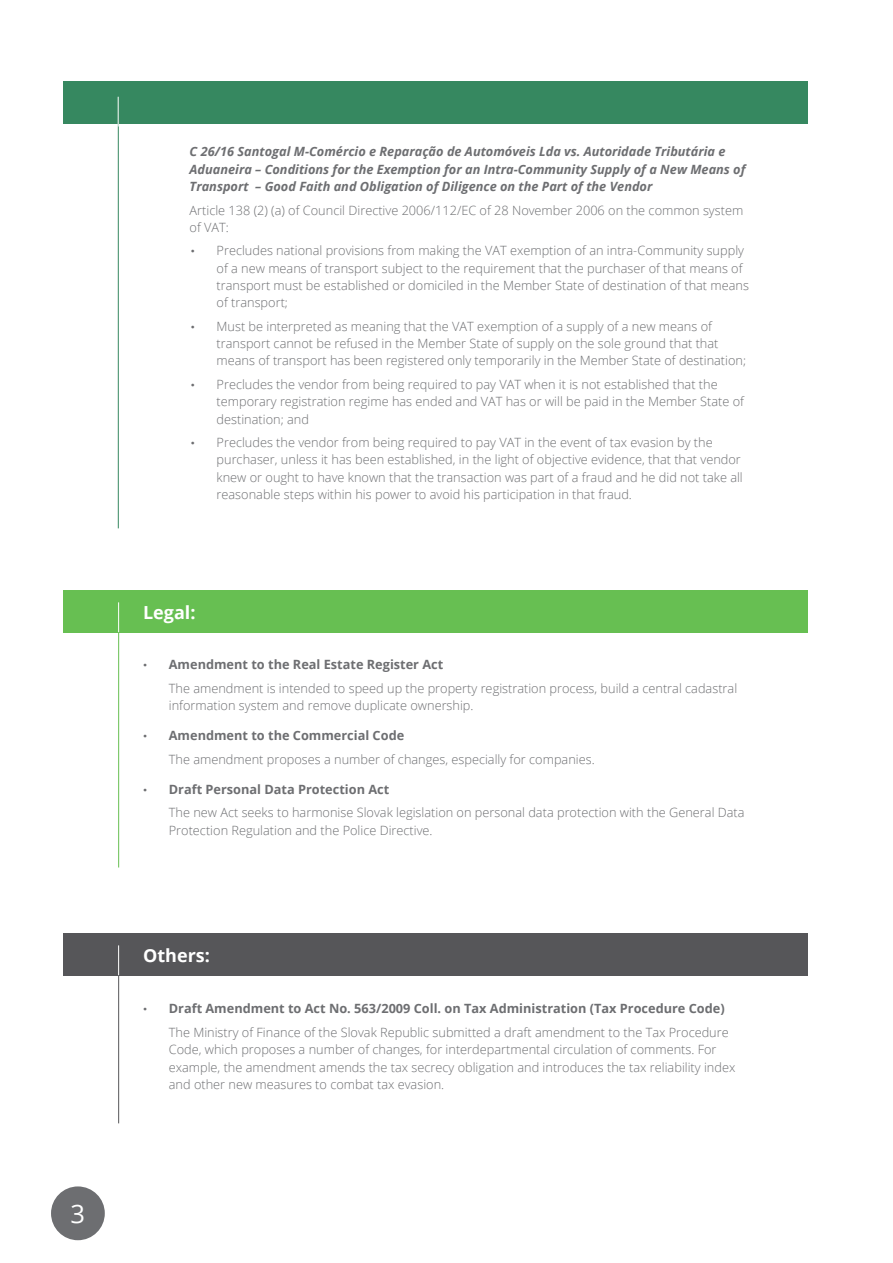
<style>
.page{position:relative;width:893px;height:1263px;background:#fff}
.page>*{position:absolute;margin:0;border:0;box-sizing:border-box;transform-origin:0 0}
.t1{font:25.5px "Open Sans";color:#fff}
.t2{font:700 18px "Open Sans";color:#fff}
.t3{font:300 12.75px/17.2px "Open Sans";color:#6d6e71}
.t4{font:italic 700 12.75px/17.2px "Open Sans";color:#6d6e71}
.s1{font-family:"Frutiger Next Pro"}
.s2{font-weight:700}
</style>
<div class="page">
<div style="left:51px;top:1186px;width:54px;height:54px;background:#6d6e71;border-radius:50%"></div>
<hr style="left:118px;top:115px;width:1px;height:413px;background:#368860">
<div style="left:64px;top:81px;width:744px;height:42px;background:#368860"></div>
<svg style="left:118px;top:97px;width:1px;height:29px"></svg>
<hr style="left:118px;top:618px;width:1px;height:249px;background:#67bf52">
<div style="left:64px;top:590px;width:744px;height:42px;background:#67bf52"></div>
<hr style="left:118px;top:602px;width:1px;height:30px;background:#fff">
<hr style="left:118px;top:961px;width:1px;height:162px;background:#565659">
<div style="left:64px;top:933px;width:744px;height:42px;background:#565659"></div>
<hr style="left:118px;top:945px;width:1px;height:30px;background:#fff">
<h1 class="t1" style="left:71px;top:1196px;width:16px">3</h1>
<p class="t4" style="left:190px;top:143px;width:557px">C 26/16 Santogal M-Comércio e Reparação de Automóveis Lda vs. Autoridade Tributária e<br>Aduaneira – Conditions for the Exemption for an Intra-Community Supply of a New Means of<br>Transport – Good Faith and Obligation of Diligence on the Part of the Vendor</p>
<p class="t3" style="left:190px;top:201px;width:555px">Article 138 (2) (a) of Council Directive 2006/112/EC of 28 November 2006 on the common system of VAT:</p>
<p class="t3" style="left:217px;top:242px;width:534px;text-indent:-27px"><span class="s1">•</span> Precludes national provisions from making the VAT exemption of an intra-Community supply of a new means of transport subject to the requirement that the purchaser of that means of transport must be established or domiciled in the Member State of destination of that means of transport;</p>
<p class="t3" style="left:217px;top:317px;width:531px;text-indent:-27px"><span class="s1">•</span> Must be interpreted as meaning that the VAT exemption of a supply of a new means of transport cannot be refused in the Member State of supply on the sole ground that that means of transport has been registered only temporarily in the Member State of destination;</p>
<p class="t3" style="left:217px;top:375px;width:529px;text-indent:-27px"><span class="s1">•</span> Precludes the vendor from being required to pay VAT when it is not established that the temporary registration regime has ended and VAT has or will be paid in the Member State of destination; and</p>
<p class="t3" style="left:217px;top:433px;width:528px;text-indent:-27px"><span class="s1">•</span> Precludes the vendor from being required to pay VAT in the event of tax evasion by the purchaser, unless it has been established, in the light of objective evidence, that that vendor knew or ought to have known that the transaction was part of a fraud and he did not take all reasonable steps within his power to avoid his participation in that fraud.</p>
<h2 class="t2" style="left:143px;top:600px;width:54px">Legal:</h2>
<p class="t3" style="left:169px;top:652px;width:570px;line-height:23.7px;text-indent:-27px"><span class="s1">•</span> <span class="s2">Amendment to the Real Estate Register Act<br></span>The amendment is intended to speed up the property registration process, build a central cadastral</p>
<p class="t3" style="left:169px;top:697px;width:306px">information system and remove duplicate ownership.</p>
<p class="t3" style="left:169px;top:723px;width:427px;line-height:23.7px;text-indent:-27px"><span class="s1">•</span> <span class="s2">Amendment to the Commercial Code<br></span>The amendment proposes a number of changes, especially for companies.</p>
<p class="t3" style="left:169px;top:777px;width:577px;line-height:23.7px;text-indent:-27px"><span class="s1">•</span> <span class="s2">Draft Personal Data Protection Act<br></span>The new Act seeks to harmonise Slovak legislation on personal data protection with the General Data</p>
<p class="t3" style="left:169px;top:821px;width:265px">Protection Regulation and the Police Directive.</p>
<h2 class="t2" style="left:143px;top:943px;width:68px">Others:</h2>
<p class="t3" style="left:169px;top:996px;width:561px;line-height:23.7px;text-indent:-27px"><span class="s1">•</span> <span class="s2">Draft Amendment to Act No. 563/2009 Coll. on Tax Administration (Tax Procedure Code)<br></span>The Ministry of Finance of the Slovak Republic submitted a draft amendment to the Tax Procedure</p>
<p class="t3" style="left:169px;top:1041px;width:568px">Code, which proposes a number of changes, for interdepartmental circulation of comments. For example, the amendment amends the tax secrecy obligation and introduces the tax reliability index and other new measures to combat tax evasion.</p>
</div>
